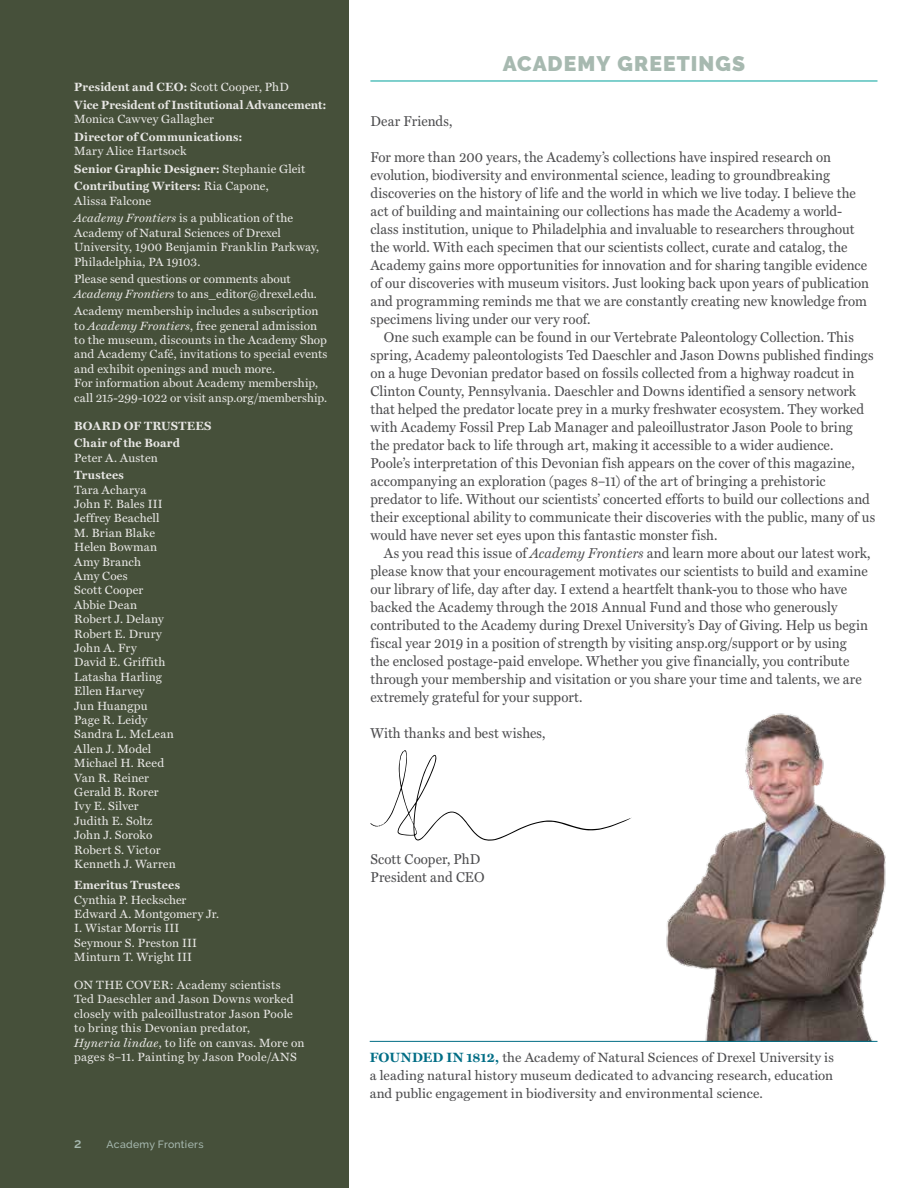
<style>
.page{position:relative;width:918px;height:1188px;background:#fff}
.page>*{position:absolute;margin:0;border:0;box-sizing:border-box;transform-origin:0 0}
.t1{font:900 21px "Raleway";letter-spacing:.055em;color:#a7b9b0}
.t2{font:14.4px/18px "Miller Text Roman";letter-spacing:.005em;color:#4d4d4f;scale:.94 1}
.t3{font:13.5px/18px "Miller Text Roman";color:#4d4d4f;text-align:justify}
.t4{font:600 13.5px "Raleway";color:#a7b9b0}
.t5{font:12px/14.4px "Miller Text Roman";letter-spacing:.015em;color:#e8e7e4}
.t6{font:700 12px/17.7px "Miller Text";letter-spacing:.015em;color:#e8e7e4}
.t7{font:500 10.5px "Raleway";letter-spacing:.025em;color:#a7b9b0}
.s1{font-family:"Miller Text Roman";font-weight:400}
.s2{font-family:"Miller Text";font-style:italic}
.s3{font-family:"Miller Text";font-weight:700;color:#006d85}
</style>
<div class="page">
<div style="left:0;top:0;width:349px;height:1188px;background:#46503a"></div>
<hr style="left:370px;top:81px;width:508px;height:1px;background:#00a19c">
<img style="left:632px;top:713px;width:254px;height:328px">
<svg style="left:370px;top:750px;width:262px;height:91px"></svg>
<hr style="left:370px;top:1041px;width:507px;height:1px;background:#006d85">
<p class="t6" style="left:74px;top:78px;width:254px">President and CEO: <span class="s1">Scott Cooper, PhD<br></span>Vice President of Institutional Advancement:</p>
<p class="t5" style="left:74px;top:112px;width:141px">Monica Cawvey Gallagher</p>
<p class="t6" style="left:74px;top:128px;width:170px">Director of Communications:</p>
<p class="t5" style="left:74px;top:144px;width:114px">Mary Alice Hartsock</p>
<p class="t6" style="left:74px;top:160px;width:232px">Senior Graphic Designer: <span class="s1">Stephanie Gleit<br></span>Contributing Writers: <span class="s1">Ria Capone,</span></p>
<p class="t5" style="left:74px;top:192px;width:220px;line-height:17.7px">Alissa Falcone<br><span class="s2">Academy Frontiers</span> is a publication of the</p>
<p class="t5" style="left:74px;top:225px;width:247px">Academy of Natural Sciences of Drexel<br>University, 1900 Benjamin Franklin Parkway,<br>Philadelphia, PA 19103.</p>
<p class="t5" style="left:74px;top:272px;width:244px">Please send questions or comments about<br><span class="s2">Academy Frontiers</span> to ans_editor@drexel.edu.</p>
<p class="t5" style="left:74px;top:304px;width:255px">Academy membership includes a subscription to <span class="s2">Academy Frontiers</span>, free general admission to the museum, discounts in the Academy Shop and Academy Café, invitations to special events and exhibit openings and much more.<br>For information about Academy membership, call 215-299-1022 or visit ansp.org/membership.</p>
<p class="t6" style="left:74px;top:417px;width:139px">BOARD OF TRUSTEES<br>Chair of the Board</p>
<p class="t5" style="left:74px;top:450px;width:85px">Peter A. Austen</p>
<p class="t6" style="left:74px;top:466px;width:51px">Trustees</p>
<p class="t5" style="left:74px;top:482px;width:103px">Tara Acharya<br>John F. Bales III<br>Jeffrey Beachell<br>M. Brian Blake<br>Helen Bowman<br>Amy Branch<br>Amy Coes<br>Scott Cooper<br>Abbie Dean<br>Robert J. Delany<br>Robert E. Drury<br>John A. Fry<br>David E. Griffith<br>Latasha Harling<br>Ellen Harvey<br>Jun Huangpu<br>Page R. Leidy<br>Sandra L. McLean<br>Allen J. Model<br>Michael H. Reed<br>Van R. Reiner<br>Gerald B. Rorer<br>Ivy E. Silver<br>Judith E. Soltz<br>John J. Soroko<br>Robert S. Victor<br>Kenneth J. Warren</p>
<p class="t6" style="left:74px;top:876px;width:107px">Emeritus Trustees</p>
<p class="t5" style="left:74px;top:892px;width:147px">Cynthia P. Heckscher<br>Edward A. Montgomery Jr.<br>I. Wistar Morris III<br>Seymour S. Preston III<br>Minturn T. Wright III</p>
<p class="t5" style="left:74px;top:978px;width:232px">ON THE COVER: Academy scientists<br>Ted Daeschler and Jason Downs worked closely with paleoillustrator Jason Poole to bring this Devonian predator,<br><span class="s2">Hyneria lindae</span>, to life on canvas. More on pages 8–11. Painting by Jason Poole/ANS</p>
<p class="t4" style="left:74px;top:1135px;width:9px">2</p>
<p class="t7" style="left:107px;top:1138px;width:98px">Academy Frontiers</p>
<h1 class="t1" style="left:503px;top:51px;width:244px">ACADEMY GREETINGS</h1>
<p class="t2" style="left:370px;top:112px;width:89px">Dear Friends,</p>
<p class="t2" style="left:370px;top:148px;width:532px">For more than 200 years, the Academy’s collections have inspired research on evolution, biodiversity and environmental science, leading to groundbreaking discoveries on the history of life and the world in which we live today. I believe the act of building and maintaining our collections has made the Academy a world&shy;class institution, unique to Philadelphia and invaluable to researchers throughout the world. With each specimen that our scientists collect, curate and catalog, the Academy gains more opportunities for innovation and for sharing tangible evidence of our discoveries with museum visitors. Just looking back upon years of publication and programming reminds me that we are constantly creating new knowledge from specimens living under our very roof.</p>
<p class="t2" style="left:370px;top:328px;width:539px;text-indent:14px">One such example can be found in our Vertebrate Paleontology Collection. This spring, Academy paleontologists Ted Daeschler and Jason Downs published findings on a huge Devonian predator based on fossils collected from a highway roadcut in Clinton County, Pennsylvania. Daeschler and Downs identified a sensory network that helped the predator locate prey in a murky freshwater ecosystem. They worked with Academy Fossil Prep Lab Manager and paleoillustrator Jason Poole to bring the predator back to life through art, making it accessible to a wider audience.<br>Poole’s interpretation of this Devonian fish appears on the cover of this magazine, accompanying an exploration (pages 8–11) of the art of bringing a prehistoric predator to life. Without our scientists’ concerted efforts to build our collections and their exceptional ability to communicate their discoveries with the public, many of us would have never set eyes upon this fantastic monster fish.</p>
<p class="t2" style="left:370px;top:544px;width:534px;text-indent:14px">As you read this issue of <span class="s2">Academy Frontiers</span> and learn more about our latest work, please know that your encouragement motivates our scientists to build and examine our library of life, day after day. I extend a heartfelt thank-you to those who have backed the Academy through the 2018 Annual Fund and those who generously contributed to the Academy during Drexel University’s Day of Giving. Help us begin fiscal year 2019 in a position of strength by visiting ansp.org/support or by using<br>the enclosed postage-paid envelope. Whether you give financially, you contribute through your membership and visitation or you share your time and talents, we are extremely grateful for your support.</p>
<p class="t2" style="left:370px;top:724px;width:188px">With thanks and best wishes,</p>
<p class="t2" style="left:370px;top:850px;width:123px">Scott Cooper, PhD<br>President and CEO</p>
<p class="t3" style="left:370px;top:1048px;width:466px"><span class="s3">FOUNDED IN 1812,</span> the Academy of Natural Sciences of Drexel University is a leading natural history museum dedicated to advancing research, education and public engagement in biodiversity and environmental science.</p>
</div>
